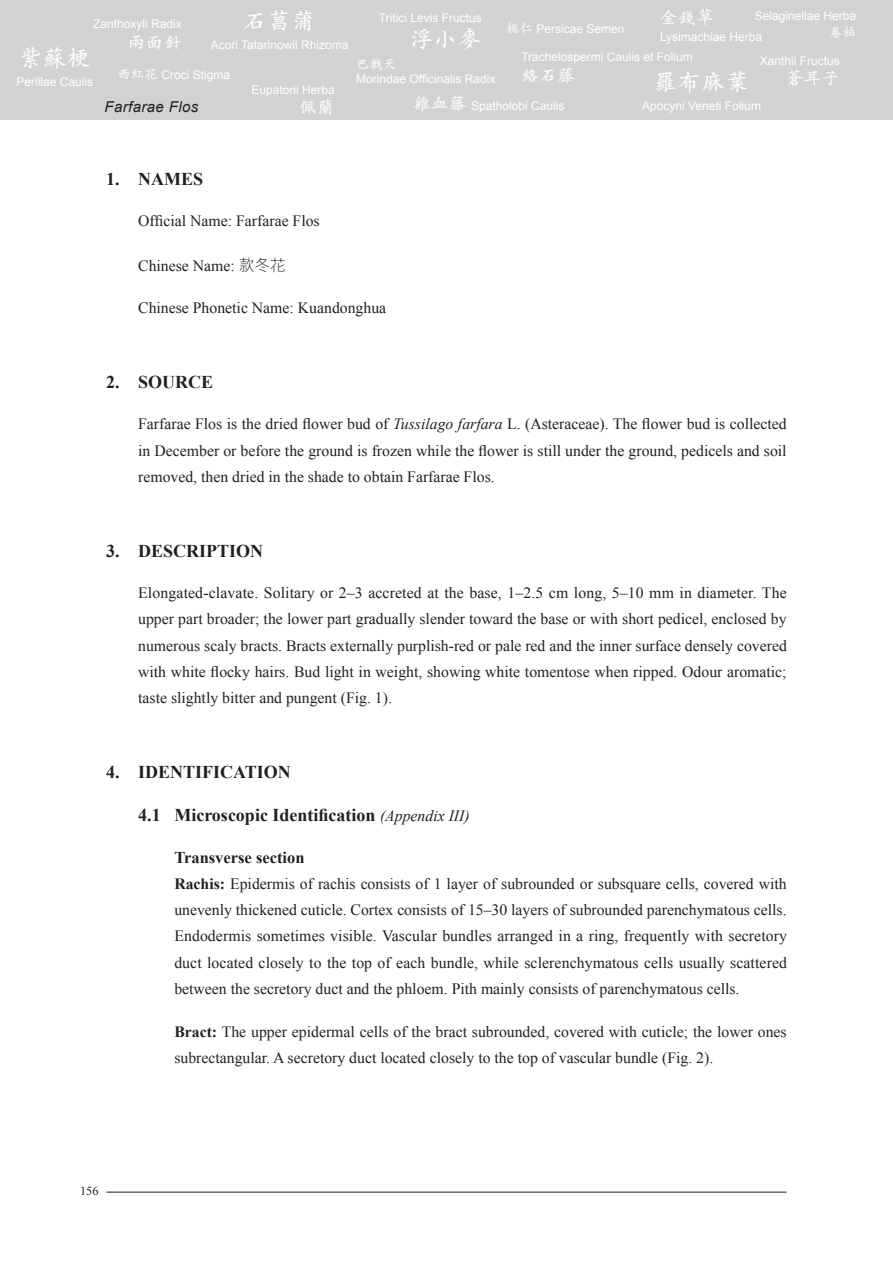
<style>
.page{position:relative;width:893px;height:1263px;background:#fff}
.page>*{position:absolute;margin:0;border:0;box-sizing:border-box;transform-origin:0 0}
.t1{font:600 24px "M Kai HK";color:#fff}
.t2{font:700 18px "Times New Roman";color:#231f20}
.t3{font:600 18px "M Kai HK";color:#fff}
.t4{font:700 16.5px "Times New Roman";color:#231f20}
.t5{font:15.75px/26.2px "Times New Roman";color:#231f20;text-align:justify}
.t6{font:italic 15px "Arial";letter-spacing:.025em;color:#231f20}
.t7{font:600 13.5px "M Kai HK";color:#fff}
.t8{font:12.3px "Times New Roman";color:#231f20}
.t9{font:12px "Arial";color:#fff}
.s1{font-family:"M Kai HK";font-weight:600;font-size:13.5px}
.s2{font-family:"M Kai HK";font-weight:600;font-size:18px}
.s3{font-family:"M Hei HK";font-weight:300}
.s4{font-style:italic}
.s5{font-weight:400;font-style:italic;font-size:15.75px}
.s6{font-weight:700}
</style>
<div class="page">
<div style="left:0;top:0;width:893px;height:119px;background:#d1d2d4"></div>
<hr style="left:106px;top:1192px;width:681px;height:1px;background:#231f20">
<p class="t1" style="left:244px;top:4px;width:73px">石菖蒲</p>
<p class="t9" style="left:211px;top:37px;width:139px">Acori Tatarinowii Rhizoma</p>
<p class="t9" style="left:93px;top:16px;width:90px">Zanthoxyli Radix</p>
<p class="t3" style="left:128px;top:30px;width:55px">兩面針</p>
<p class="t1" style="left:19px;top:41px;width:73px">紫蘇梗</p>
<p class="t9" style="left:16px;top:74px;width:78px">Perillae Caulis</p>
<p class="t9" style="left:117px;top:67px;width:114px"><span class="s1">西紅花</span> Croci Stigma</p>
<p class="t9" style="left:252px;top:82px;width:85px">Eupatorii Herba</p>
<p class="t3" style="left:299px;top:95px;width:37px">佩蘭</p>
<p class="t6" style="left:105px;top:97px;width:95px">Farfarae Flos</p>
<p class="t9" style="left:379px;top:10px;width:104px">Tritici Levis Fructus</p>
<p class="t1" style="left:410px;top:22px;width:73px">浮小麥</p>
<p class="t9" style="left:506px;top:21px;width:120px"><span class="s1">桃仁</span> Persicae Semen</p>
<p class="t3" style="left:660px;top:5px;width:55px">金錢草</p>
<p class="t9" style="left:660px;top:29px;width:104px">Lysimachiae Herba</p>
<p class="t9" style="left:755px;top:8px;width:103px">Selaginellae Herba</p>
<p class="t7" style="left:829px;top:23px;width:28px">卷柏</p>
<p class="t9" style="left:521px;top:49px;width:173px">Trachelospermi Caulis et Folium</p>
<p class="t3" style="left:521px;top:63px;width:55px">絡石藤</p>
<p class="t9" style="left:760px;top:52px;width:82px">Xanthii Fructus</p>
<p class="t3" style="left:786px;top:66px;width:55px">蒼耳子</p>
<p class="t7" style="left:356px;top:54px;width:42px">巴戟天</p>
<p class="t9" style="left:356px;top:71px;width:141px">Morindae Officinalis Radix</p>
<p class="t1" style="left:654px;top:65px;width:97px">羅布麻葉</p>
<p class="t9" style="left:642px;top:98px;width:120px">Apocyni Veneti Folium</p>
<p class="t9" style="left:413px;top:98px;width:153px"><span class="s2">雞血藤</span> Spatholobi Caulis</p>
<p class="t2" style="left:106px;top:167px;width:98px">1. NAMES</p>
<p class="t5" style="left:138px;top:208px;width:183px">Official Name: Farfarae Flos</p>
<p class="t5" style="left:138px;top:252px;width:149px">Chinese Name: <span class="s3">款冬花</span></p>
<p class="t5" style="left:138px;top:294px;width:250px">Chinese Phonetic Name: Kuandonghua</p>
<p class="t2" style="left:106px;top:369px;width:108px">2. SOURCE</p>
<p class="t5" style="left:138px;top:411px;width:650px">Farfarae Flos is the dried flower bud of <span class="s4">Tussilago farfara</span> L. (Asteraceae). The flower bud is collected in December or before the ground is frozen while the flower is still under the ground, pedicels and soil removed, then dried in the shade to obtain Farfarae Flos.</p>
<p class="t2" style="left:106px;top:538px;width:158px">3. DESCRIPTION</p>
<p class="t5" style="left:138px;top:579px;width:650px">Elongated-clavate. Solitary or 2–3 accreted at the base, 1–2.5 cm long, 5–10 mm in diameter. The upper part broader; the lower part gradually slender toward the base or with short pedicel, enclosed by numerous scaly bracts. Bracts externally purplish-red or pale red and the inner surface densely covered with white flocky hairs. Bud light in weight, showing white tomentose when ripped. Odour aromatic; taste slightly bitter and pungent (Fig. 1).</p>
<p class="t2" style="left:106px;top:759px;width:186px">4. IDENTIFICATION</p>
<p class="t2" style="left:138px;top:803px;width:333px">4.1 Microscopic Identification <span class="s5">(Appendix III)</span></p>
<p class="t4" style="left:174px;top:846px;width:132px">Transverse section</p>
<p class="t5" style="left:174px;top:870px;width:614px"><span class="s6">Rachis:</span> Epidermis of rachis consists of 1 layer of subrounded or subsquare cells, covered with unevenly thickened cuticle. Cortex consists of 15–30 layers of subrounded parenchymatous cells.<br>Endodermis sometimes visible. Vascular bundles arranged in a ring, frequently with secretory duct located closely to the top of each bundle, while sclerenchymatous cells usually scattered between the secretory duct and the phloem. Pith mainly consists of parenchymatous cells.</p>
<p class="t5" style="left:174px;top:1018px;width:614px"><span class="s6">Bract:</span> The upper epidermal cells of the bract subrounded, covered with cuticle; the lower ones subrectangular. A secretory duct located closely to the top of vascular bundle (Fig. 2).</p>
<p class="t8" style="left:80px;top:1182px;width:20px">156</p>
</div>
